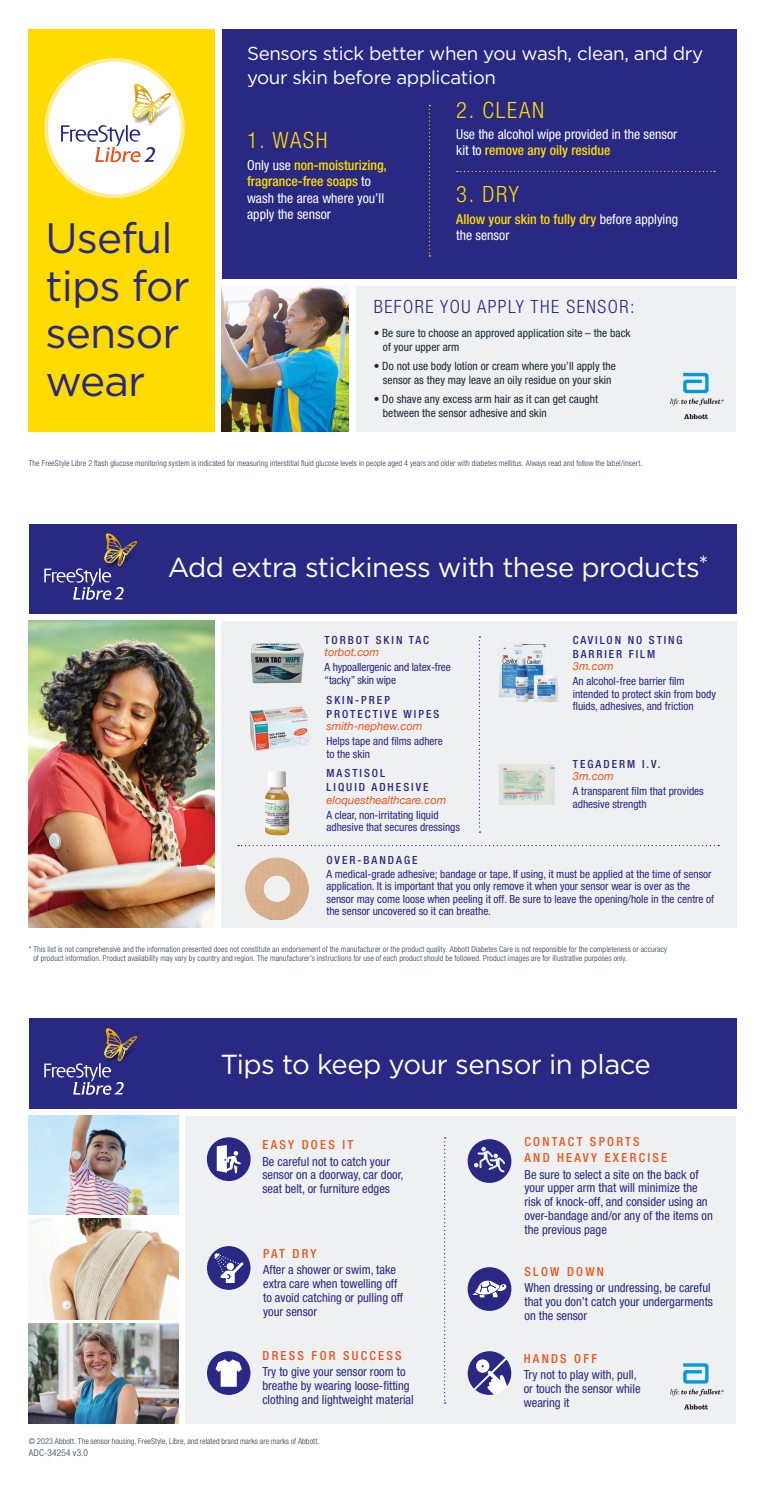
<style>
.page{position:relative;width:765px;height:1485px;background:#fff}
.page>*{position:absolute;margin:0;border:0;box-sizing:border-box;transform-origin:0 0}
.t1{font:42.5px/47.5px "Gotham";letter-spacing:-.02em;color:#292882}
.t2{font:27.5px "Gotham";letter-spacing:-.02em;color:#fff}
.t3{font:300 condensed 22.5px "Helvetica Neue LT Std";letter-spacing:.08em;color:#ffdc01}
.t4{font:18.75px/23.8px "Gotham";letter-spacing:-.02em;color:#fff}
.t5{font:300 condensed 18.25px "Helvetica Neue LT Std";letter-spacing:.08em;color:#292882}
.t6{font:condensed 13.75px/16.2px "Helvetica Neue LT Std";color:#fff}
.t7{font:500 condensed 13.75px/16.2px "Helvetica Neue LT Pro";color:#ffdc01}
.t8{font:condensed 12.5px/13.8px "Helvetica Neue LT Std";color:#292882}
.t9{font:500 condensed 12.5px/16.2px "Helvetica Neue LT Pro";letter-spacing:.18em;color:#e85620}
.t10{font:condensed 11.38px/13.8px "Helvetica Neue LT Std";letter-spacing:.005em;color:#172938}
.t11{font:condensed 11.25px/12.5px "Helvetica Neue LT Std";color:#292882}
.t12{font:500 condensed 11.25px/13.8px "Helvetica Neue LT Pro";letter-spacing:.18em;color:#292882}
.t13{font:italic 11.25px "Helvetica Neue";color:#e85620}
.t14{font:300 condensed 9.38px "Helvetica Neue LT Std";letter-spacing:.03em;color:#2b3a47}
.t15{font:300 condensed 8.12px/9.4px "Helvetica Neue LT Std";letter-spacing:.015em;color:#2b3a47}
.s1{font-family:"Helvetica Neue LT Pro";font-weight:500;color:#ffdc01}
.s2{font-family:"Helvetica Neue LT Std";font-weight:400;color:#fff}
.s3{font-family:"Helvetica Neue";font-weight:400;font-style:italic;font-stretch:normal;color:#e85620}
</style>
<div class="page">
<div style="left:356px;top:286px;width:380px;height:146px;background:#eff0f1"></div>
<div style="left:222px;top:29px;width:514px;height:250px;background:#292882"></div>
<svg style="left:684px;top:414px;width:24px;height:5px"></svg>
<svg style="left:670px;top:373px;width:54px;height:32px"></svg>
<svg style="left:457px;top:171px;width:258px;height:1px"></svg>
<svg style="left:429px;top:105px;width:1px;height:152px"></svg>
<div style="left:29px;top:29px;width:186px;height:403px;background:#ffdc01"></div>
<div style="left:221px;top:621px;width:515px;height:306px;background:#eff0f1"></div>
<img style="left:29px;top:621px;width:186px;height:306px">
<div style="left:29px;top:524px;width:707px;height:90px;background:#292882"></div>
<img style="left:250px;top:643px;width:54px;height:41px">
<img style="left:249px;top:706px;width:60px;height:45px">
<img style="left:498px;top:764px;width:57px;height:41px">
<img style="left:499px;top:643px;width:59px;height:59px">
<img style="left:265px;top:771px;width:25px;height:65px">
<svg style="left:479px;top:636px;width:1px;height:197px"></svg>
<svg style="left:238px;top:845px;width:481px;height:1px"></svg>
<img style="left:245px;top:857px;width:64px;height:63px">
<div style="left:185px;top:1116px;width:551px;height:308px;background:#eff0f1"></div>
<div style="left:29px;top:1019px;width:707px;height:90px;background:#292882"></div>
<img style="left:29px;top:1116px;width:149px;height:98px">
<img style="left:29px;top:1219px;width:149px;height:100px">
<img style="left:29px;top:1324px;width:149px;height:100px">
<div style="left:207px;top:1137px;width:44px;height:44px;background:#292882;border-radius:50%"></div>
<svg style="left:217px;top:1145px;width:24px;height:28px"></svg>
<svg style="left:468px;top:1139px;width:43px;height:44px"></svg>
<svg style="left:468px;top:1351px;width:43px;height:44px"></svg>
<svg style="left:207px;top:1246px;width:44px;height:44px"></svg>
<svg style="left:207px;top:1351px;width:43px;height:44px"></svg>
<svg style="left:444px;top:1137px;width:2px;height:267px"></svg>
<div style="left:468px;top:1267px;width:43px;height:44px;background:#292882;border-radius:50%"></div>
<svg style="left:473px;top:1280px;width:34px;height:17px"></svg>
<svg style="left:684px;top:1405px;width:24px;height:5px"></svg>
<svg style="left:670px;top:1363px;width:54px;height:33px"></svg>
<img style="left:222px;top:286px;width:127px;height:146px">
<div style="left:46px;top:60px;width:137px;height:136px;background:#fff;border-radius:50%"></div>
<div style="left:44px;top:58px;width:141px;height:140px;border:4px solid #ffec96;border-radius:50%"></div>
<svg style="left:61px;top:84px;width:112px;height:78px"></svg>
<svg style="left:44px;top:533px;width:94px;height:67px"></svg>
<svg style="left:44px;top:1028px;width:94px;height:67px"></svg>
<p class="t4" style="left:247px;top:41px;width:458px">Sensors stick better when you wash, clean, and dry your skin before application</p>
<p class="t1" style="left:46px;top:214px;width:146px">Useful tips for</p>
<p class="t1" style="left:46px;top:309px;width:136px">sensor wear</p>
<p class="t3" style="left:247px;top:127px;width:82px">1. WASH</p>
<p class="t6" style="left:247px;top:157px;width:141px">Only use <span class="s1">non-moisturizing, fragrance-free soaps</span> to wash the area where you’ll apply the sensor</p>
<p class="t3" style="left:456px;top:98px;width:89px">2. CLEAN</p>
<p class="t6" style="left:456px;top:126px;width:223px">Use the alcohol wipe provided in the sensor kit to <span class="s1">remove any oily residue</span></p>
<p class="t3" style="left:456px;top:181px;width:64px">3. DRY</p>
<p class="t7" style="left:456px;top:211px;width:223px">Allow your skin to fully dry <span class="s2">before applying the sensor</span></p>
<p class="t5" style="left:374px;top:296px;width:262px">BEFORE YOU APPLY THE SENSOR:</p>
<p class="t10" style="left:383px;top:326px;width:249px;text-indent:-9px">• Be sure to choose an approved application site – the back of your upper arm</p>
<p class="t10" style="left:374px;top:359px;width:244px;text-align:center">• Do not use body lotion or cream where you’ll apply the sensor as they may leave an oily residue on your skin</p>
<p class="t10" style="left:383px;top:392px;width:217px;text-indent:-9px">• Do shave any excess arm hair as it can get caught between the sensor adhesive and skin</p>
<p class="t15" style="left:29px;top:459px;width:615px">The FreeStyle Libre 2 flash glucose monitoring system is indicated for measuring interstitial fluid glucose levels in people aged 4 years and older with diabetes mellitus. Always read and follow the label/insert.</p>
<p class="t2" style="left:168px;top:550px;width:542px">Add extra stickiness with these products<sup>*</sup></p>
<p class="t12" style="left:573px;top:633px;width:111px">CAVILON NO STING<br>BARRIER FILM</p>
<p class="t13" style="left:573px;top:658px;width:43px">3m.com</p>
<p class="t11" style="left:573px;top:675px;width:145px">An alcohol-free barrier film intended to protect skin from body fluids, adhesives, and friction</p>
<p class="t12" style="left:325px;top:634px;width:106px;line-height:12.5px">TORBOT SKIN TAC <span class="s3">torbot.com</span></p>
<p class="t11" style="left:325px;top:661px;width:128px">A hypoallergenic and latex-free “tacky” skin wipe</p>
<p class="t12" style="left:326px;top:693px;width:114px">SKIN-PREP<br>PROTECTIVE WIPES</p>
<p class="t13" style="left:326px;top:718px;width:98px">smith-nephew.com</p>
<p class="t11" style="left:326px;top:735px;width:118px">Helps tape and films adhere</p>
<p class="t11" style="left:326px;top:747px;width:45px">to the skin</p>
<p class="t12" style="left:573px;top:757px;width:89px;line-height:12.5px">TEGADERM I.V.<br><span class="s3">3m.com</span></p>
<p class="t11" style="left:573px;top:785px;width:133px">A transparent film that provides adhesive strength</p>
<p class="t12" style="left:326px;top:766px;width:104px">MASTISOL<br>LIQUID ADHESIVE</p>
<p class="t13" style="left:326px;top:792px;width:122px">eloquesthealthcare.com</p>
<p class="t11" style="left:326px;top:808px;width:135px">A clear, non-irritating liquid adhesive that secures dressings</p>
<p class="t12" style="left:326px;top:853px;width:93px">OVER-BANDAGE</p>
<p class="t11" style="left:326px;top:867px;width:389px">A medical-grade adhesive; bandage or tape. If using, it must be applied at the time of sensor application. It is important that you only remove it when your sensor wear is over as the sensor may come loose when peeling it off. Be sure to leave the opening/hole in the centre of the sensor uncovered so it can breathe.</p>
<p class="t15" style="left:33px;top:944px;width:635px;text-indent:-5px">* This list is not comprehensive and the information presented does not constitute an endorsement of the manufacturer or the product quality. Abbott Diabetes Care is not responsible for the completeness or accuracy of product information. Product availability may vary by country and region. The manufacturer’s instructions for use of each product should be followed. Product images are for illustrative purposes only.</p>
<p class="t2" style="left:221px;top:1046px;width:432px">Tips to keep your sensor in place</p>
<p class="t9" style="left:262px;top:1137px;width:92px">EASY DOES IT</p>
<p class="t8" style="left:262px;top:1154px;width:143px">Be careful not to catch your sensor on a doorway, car door, seat belt, or furniture edges</p>
<p class="t9" style="left:263px;top:1245px;width:55px">PAT DRY</p>
<p class="t8" style="left:263px;top:1263px;width:141px">After a shower or swim, take extra care when towelling off to avoid catching or pulling off your sensor</p>
<p class="t9" style="left:262px;top:1347px;width:141px">DRESS FOR SUCCESS</p>
<p class="t8" style="left:262px;top:1365px;width:153px">Try to give your sensor room to breathe by wearing loose-fitting clothing and lightweight material</p>
<p class="t15" style="left:29px;top:1436px;width:292px">© 2023 Abbott. The sensor housing, FreeStyle, Libre, and related brand marks are marks of Abbott.</p>
<p class="t14" style="left:29px;top:1448px;width:61px">ADC-34254 v3.0</p>
<p class="t9" style="left:525px;top:1134px;width:144px">CONTACT SPORTS<br>AND HEAVY EXERCISE</p>
<p class="t8" style="left:525px;top:1167px;width:190px">Be sure to select a site on the back of your upper arm that will minimize the risk of knock-off, and consider using an over-bandage and/or any of the items on the previous page</p>
<p class="t9" style="left:525px;top:1263px;width:81px">SLOW DOWN</p>
<p class="t8" style="left:525px;top:1281px;width:190px">When dressing or undressing, be careful that you don’t catch your undergarments on the sensor</p>
<p class="t9" style="left:524px;top:1350px;width:75px">HANDS OFF</p>
<p class="t8" style="left:524px;top:1368px;width:118px">Try not to play with, pull, or touch the sensor while wearing it</p>
</div>
